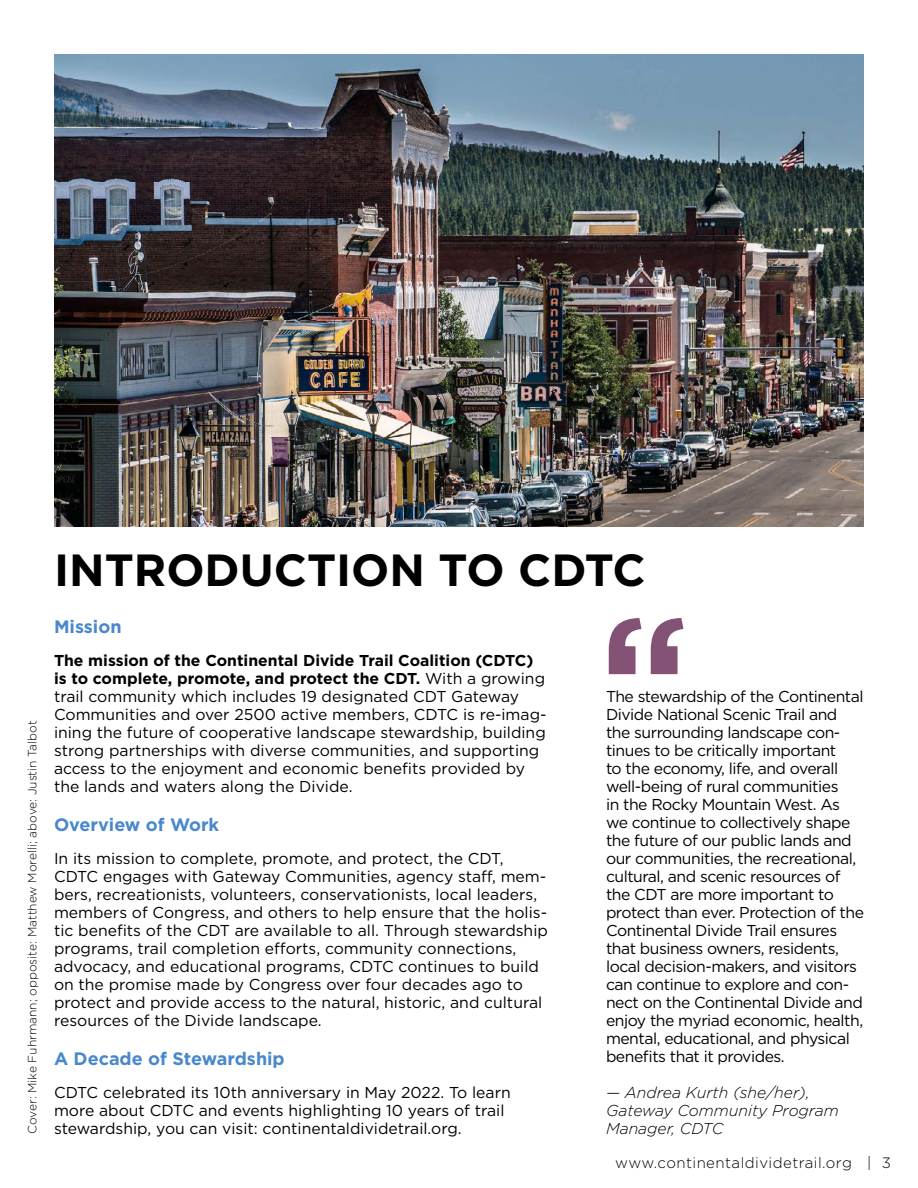
<style>
.page{position:relative;width:918px;height:1188px;background:#fff}
.page>*{position:absolute;margin:0;border:0;box-sizing:border-box;transform-origin:0 0}
.t1{font:700 45px "Gotham";color:#000}
.t2{font:700 18px "Gotham";color:#4a88cc}
.t3{font:15.75px/18px "Gotham";letter-spacing:-.01em;color:#000}
.t4{font:15.75px/18px "Gotham";letter-spacing:-.03em;color:#000}
.t5{font:italic 300 15.75px/18px "Gotham";color:#000}
.t6{font:300 15px "Gotham";letter-spacing:.03em;color:#000}
.t7{font:300 12px "Gotham";color:#000}
.s1{font-weight:700}
</style>
<div class="page">
<img style="left:54px;top:54px;width:810px;height:472px">
<svg style="left:609px;top:618px;width:74px;height:56px"></svg>
<p class="t7" style="left:25px;top:1134px;width:415px;rotate:-90deg">Cover: Mike Fuhrmann; opposite: Matthew Morelli; above: Justin Talbot</p>
<h1 class="t1" style="left:54px;top:540px;width:593px">INTRODUCTION TO CDTC</h1>
<p class="t2" style="left:54px;top:615px;width:69px">Mission</p>
<p class="t3" style="left:54px;top:651px;width:494px"><span class="s1">The mission of the Continental Divide Trail Coalition (CDTC) is to complete, promote, and protect the CDT.</span> With a growing trail community which includes 19 designated CDT Gateway Communities and over 2500 active members, CDTC is re-imag&shy;ining the future of cooperative landscape stewardship, building strong partnerships with diverse communities, and supporting access to the enjoyment and economic benefits provided by the lands and waters along the Divide.</p>
<p class="t2" style="left:54px;top:813px;width:167px">Overview of Work</p>
<p class="t3" style="left:54px;top:849px;width:495px">In its mission to complete, promote, and protect, the CDT, CDTC engages with Gateway Communities, agency staff, mem&shy;bers, recreationists, volunteers, conservationists, local leaders, members of Congress, and others to help ensure that the holis&shy;tic benefits of the CDT are available to all. Through stewardship programs, trail completion efforts, community connections, advocacy, and educational programs, CDTC continues to build on the promise made by Congress over four decades ago to protect and provide access to the natural, historic, and cultural resources of the Divide landscape.</p>
<p class="t2" style="left:54px;top:1047px;width:232px">A Decade of Stewardship</p>
<p class="t3" style="left:54px;top:1083px;width:458px">CDTC celebrated its 10th anniversary in May 2022. To learn more about CDTC and events highlighting 10 years of trail stewardship, you can visit: continentaldividetrail.org.</p>
<p class="t4" style="left:606px;top:687px;width:260px">The stewardship of the Continental Divide National Scenic Trail and the surrounding landscape con&shy;tinues to be critically important<br>to the economy, life, and overall well-being of rural communities<br>in the Rocky Mountain West. As we continue to collectively shape the future of our public lands and our communities, the recreational, cultural, and scenic resources of the CDT are more important to protect than ever. Protection of the Continental Divide Trail ensures that business owners, residents, local decision-makers, and visitors can continue to explore and con&shy;nect on the Continental Divide and enjoy the myriad economic, health, mental, educational, and physical benefits that it provides.</p>
<p class="t5" style="left:606px;top:1083px;width:234px">— Andrea Kurth (she/her),<br>Gateway Community Program</p>
<p class="t5" style="left:606px;top:1119px;width:119px">Manager, CDTC</p>
<p class="t6" style="left:615px;top:1153px;width:277px">www.continentaldividetrail.org | 3</p>
</div>
